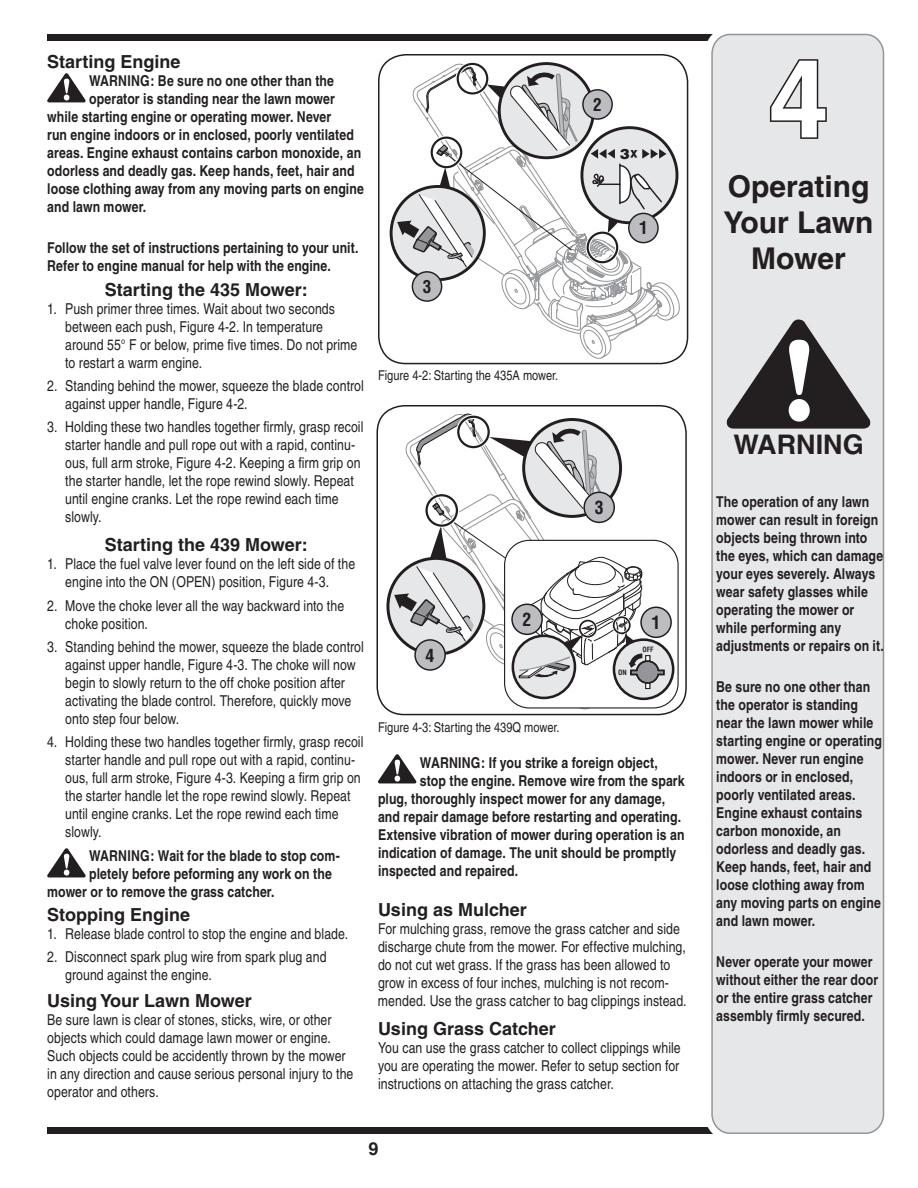
<style>
.page{position:relative;width:918px;height:1188px;background:#fff}
.page>*{position:absolute;margin:0;border:0;box-sizing:border-box;transform-origin:0 0}
.t1{font:700 108px "Helvetica";color:#fff}
.t2{font:700 30px/36px "Helvetica";color:#231f20;text-align:center}
.t3{font:700 27px "Helvetica";color:#231f20}
.t4{font:700 18px "Helvetica";color:#231f20}
.t5{font:condensed 15px/18px "Helvetica";letter-spacing:.005em;color:#231f20}
.t6{font:700 condensed 15px/18px "Helvetica";letter-spacing:.005em;color:#231f20}
.t7{font:900 14.25px "Helvetica";color:#231f20;scale:1.05 1}
.t8{font:condensed 13.5px "Helvetica";color:#231f20}
</style>
<div class="page">
<div style="left:47px;top:1127px;width:761px;height:7px;background:#231f20"></div>
<div style="left:47px;top:34px;width:761px;height:7px;background:#231f20"></div>
<div style="left:711px;top:35px;width:174px;height:1099px;background:#e6e7e9"></div>
<svg style="left:768px;top:58px;width:60px;height:82px;background:#bebec0"></svg>
<svg style="left:725px;top:319px;width:148px;height:110px;background:#8b8a8b"></svg>
<svg style="left:376px;top:405px;width:311px;height:310px"></svg>
<svg style="left:378px;top:54px;width:311px;height:310px"></svg>
<div style="left:456px;top:62px;width:33px;height:34px;border:4px solid #fff;border-radius:50%"></div>
<svg style="left:47px;top:73px;width:39px;height:29px"></svg>
<svg style="left:47px;top:848px;width:39px;height:29px"></svg>
<svg style="left:378px;top:754px;width:39px;height:29px"></svg>
<svg style="left:397px;top:63px;width:290px;height:299px"></svg>
<svg style="left:394px;top:412px;width:285px;height:301px"></svg>
<p class="t4" style="left:47px;top:51px;width:135px">Starting Engine</p>
<p class="t6" style="left:89px;top:71px;width:246px">WARNING: Be sure no one other than the</p>
<p class="t6" style="left:89px;top:89px;width:247px">operator is standing near the lawn mower</p>
<p class="t6" style="left:47px;top:107px;width:286px">while starting engine or operating mower. Never</p>
<p class="t6" style="left:47px;top:125px;width:308px">run engine indoors or in enclosed, poorly ventilated</p>
<p class="t6" style="left:47px;top:143px;width:315px">areas. Engine exhaust contains carbon monoxide, an</p>
<p class="t6" style="left:47px;top:161px;width:309px">odorless and deadly gas. Keep hands, feet, hair and</p>
<p class="t6" style="left:47px;top:179px;width:318px">loose clothing away from any moving parts on engine</p>
<p class="t6" style="left:47px;top:197px;width:101px">and lawn mower.</p>
<p class="t6" style="left:47px;top:239px;width:313px">Follow the set of instructions pertaining to your unit.<br>Refer to engine manual for help with the engine.</p>
<p class="t4" style="left:105px;top:278px;width:205px">Starting the 435 Mower:</p>
<p class="t5" style="left:65px;top:299px;width:294px;text-indent:-18px">1. Push primer three times. Wait about two seconds between each push, Figure 4-2. In temperature around 55° F or below, prime five times. Do not prime to restart a warm engine.</p>
<p class="t5" style="left:65px;top:377px;width:300px;text-indent:-18px">2. Standing behind the mower, squeeze the blade control against upper handle, Figure 4-2.</p>
<p class="t5" style="left:65px;top:418px;width:300px;text-indent:-18px">3. Holding these two handles together firmly, grasp recoil starter handle and pull rope out with a rapid, continu&shy;ous, full arm stroke, Figure 4-2. Keeping a firm grip on the starter handle, let the rope rewind slowly. Repeat until engine cranks. Let the rope rewind each time slowly.</p>
<p class="t4" style="left:105px;top:534px;width:205px">Starting the 439 Mower:</p>
<p class="t5" style="left:47px;top:555px;width:309px;text-align:center">1. Place the fuel valve lever found on the left side of the engine into the ON (OPEN) position, Figure 4-3.</p>
<p class="t5" style="left:65px;top:596px;width:280px;text-indent:-18px">2. Move the choke lever all the way backward into the choke position.</p>
<p class="t5" style="left:65px;top:638px;width:300px;text-indent:-18px">3. Standing behind the mower, squeeze the blade control against upper handle, Figure 4-3. The choke will now begin to slowly return to the off choke position after activating the blade control. Therefore, quickly move onto step four below.</p>
<p class="t5" style="left:65px;top:733px;width:300px;text-indent:-18px">4. Holding these two handles together firmly, grasp recoil starter handle and pull rope out with a rapid, continu&shy;ous, full arm stroke, Figure 4-3. Keeping a firm grip on the starter handle let the rope rewind slowly. Repeat until engine cranks. Let the rope rewind each time slowly.</p>
<p class="t6" style="left:89px;top:846px;width:252px">WARNING: Wait for the blade to stop com-</p>
<p class="t6" style="left:89px;top:864px;width:244px">pletely before peforming any work on the</p>
<p class="t6" style="left:47px;top:882px;width:229px">mower or to remove the grass catcher.</p>
<p class="t4" style="left:47px;top:904px;width:145px">Stopping Engine</p>
<p class="t5" style="left:47px;top:925px;width:303px">1. Release blade control to stop the engine and blade.</p>
<p class="t5" style="left:65px;top:948px;width:263px;text-indent:-18px">2. Disconnect spark plug wire from spark plug and ground against the engine.</p>
<p class="t4" style="left:47px;top:990px;width:206px">Using Your Lawn Mower</p>
<p class="t5" style="left:47px;top:1011px;width:308px">Be sure lawn is clear of stones, sticks, wire, or other objects which could damage lawn mower or engine.<br>Such objects could be accidently thrown by the mower in any direction and cause serious personal injury to the operator and others.</p>
<p class="t7" style="left:620px;top:145px;width:11px">3</p>
<p class="t8" style="left:378px;top:367px;width:182px">Figure 4-2: Starting the 435A mower.</p>
<p class="t8" style="left:378px;top:719px;width:183px">Figure 4-3: Starting the 439Q mower.</p>
<p class="t6" style="left:420px;top:753px;width:240px">WARNING: If you strike a foreign object,</p>
<p class="t6" style="left:420px;top:771px;width:266px">stop the engine. Remove wire from the spark</p>
<p class="t6" style="left:378px;top:789px;width:289px">plug, thoroughly inspect mower for any damage,</p>
<p class="t6" style="left:378px;top:807px;width:305px">and repair damage before restarting and operating.</p>
<p class="t6" style="left:378px;top:825px;width:308px">Extensive vibration of mower during operation is an</p>
<p class="t6" style="left:378px;top:843px;width:300px">indication of damage. The unit should be promptly</p>
<p class="t6" style="left:378px;top:861px;width:142px">inspected and repaired.</p>
<p class="t4" style="left:378px;top:899px;width:150px">Using as Mulcher</p>
<p class="t5" style="left:378px;top:920px;width:310px">For mulching grass, remove the grass catcher and side discharge chute from the mower. For effective mulching, do not cut wet grass. If the grass has been allowed to grow in excess of four inches, mulching is not recom&shy;mended. Use the grass catcher to bag clippings instead.</p>
<p class="t4" style="left:378px;top:1018px;width:179px">Using Grass Catcher</p>
<p class="t5" style="left:378px;top:1039px;width:304px;text-align:justify">You can use the grass catcher to collect clippings while you are operating the mower. Refer to setup section for instructions on attaching the grass catcher.</p>
<p class="t4" style="left:368px;top:1137px;width:12px">9</p>
<h1 class="t1" style="left:769px;top:33px;width:62px">4</h1>
<h2 class="t2" style="left:724px;top:168px;width:151px">Operating<br>Your Lawn<br>Mower</h2>
<h3 class="t3" style="left:733px;top:428px;width:132px">WARNING</h3>
<p class="t6" style="left:716px;top:492px;width:169px">The operation of any lawn mower can result in foreign objects being thrown into the eyes, which can damage your eyes severely. Always wear safety glasses while operating the mower or while performing any adjustments or repairs on it.</p>
<p class="t6" style="left:716px;top:677px;width:167px">Be sure no one other than the operator is standing near the lawn mower while starting engine or operating mower. Never run engine indoors or in enclosed, poorly ventilated areas.<br>Engine exhaust contains carbon monoxide, an odorless and deadly gas.<br>Keep hands, feet, hair and loose clothing away from any moving parts on engine and lawn mower.</p>
<p class="t6" style="left:716px;top:953px;width:164px">Never operate your mower without either the rear door or the entire grass catcher assembly firmly secured.</p>
</div>
